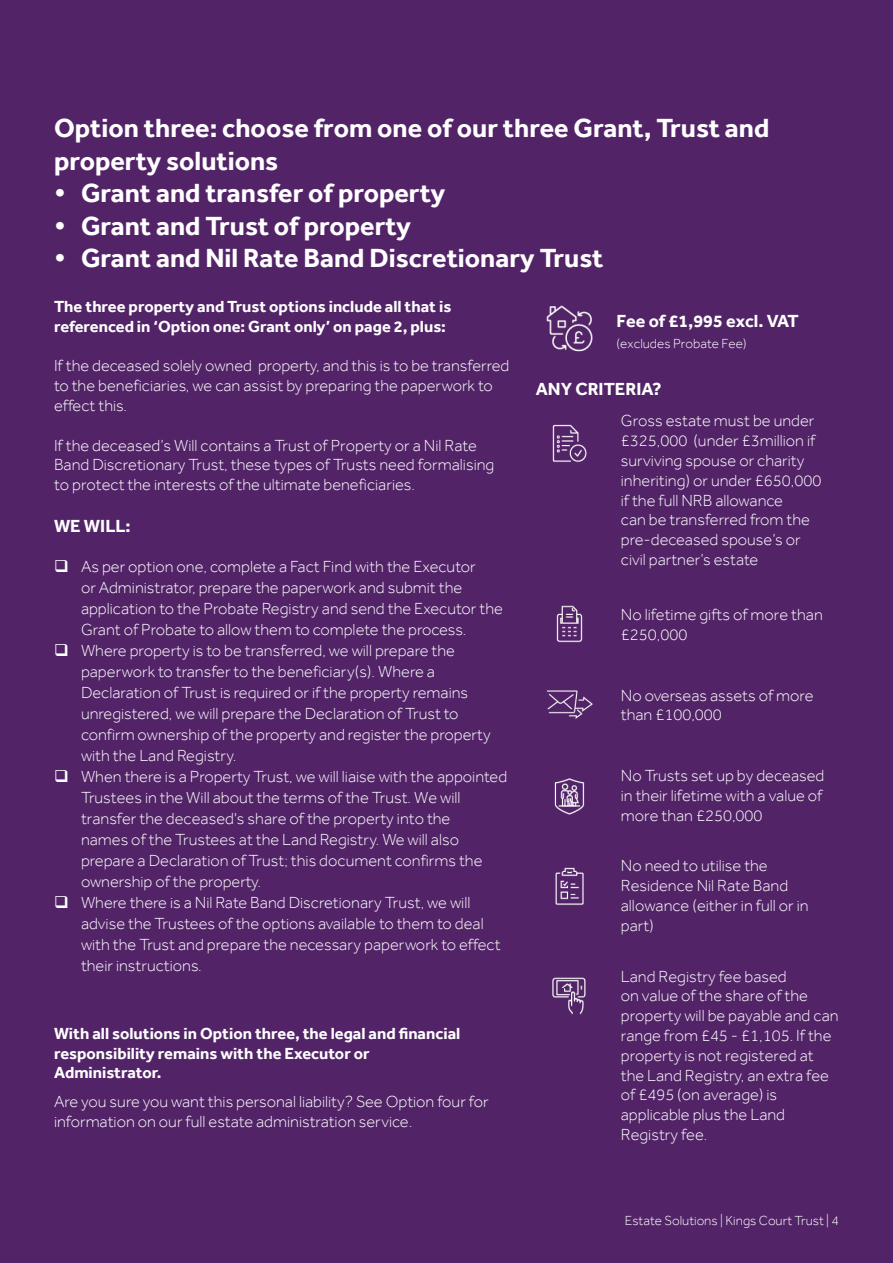
<style>
.page{position:relative;width:893px;height:1263px;background:#522467}
.page>*{position:absolute;margin:0;border:0;box-sizing:border-box;transform-origin:0 0}
.t1{font:700 27px/32.4px "Effra";color:#fff}
.t2{font:700 18px "Effra";color:#fff}
.t3{font:300 16.5px/19.8px "Effra";color:#fff}
.t4{font:700 16.5px/19.8px "Effra";color:#fff}
.t5{font:300 13.5px "Effra";color:#fff}
</style>
<div class="page">
<img style="left:546px;top:305px;width:47px;height:47px">
<img style="left:552px;top:424px;width:35px;height:38px">
<img style="left:556px;top:605px;width:27px;height:38px">
<img style="left:546px;top:690px;width:47px;height:29px">
<img style="left:554px;top:778px;width:31px;height:37px">
<img style="left:555px;top:867px;width:29px;height:38px">
<img style="left:552px;top:977px;width:34px;height:38px">
<p class="t1" style="left:54px;top:112px;width:717px">Option three: choose from one of our three Grant, Trust and property solutions</p>
<p class="t1" style="left:54px;top:176px;width:393px">• Grant and transfer of property</p>
<p class="t1" style="left:54px;top:209px;width:359px">• Grant and Trust of property</p>
<p class="t1" style="left:54px;top:241px;width:551px">• Grant and Nil Rate Band Discretionary Trust</p>
<p class="t4" style="left:54px;top:296px;width:399px">The three property and Trust options include all that is referenced in ‘Option one: Grant only’ on page 2, plus:</p>
<p class="t3" style="left:54px;top:356px;width:457px">If the deceased solely owned property, and this is to be transferred to the beneficiaries, we can assist by preparing the paperwork to effect this.</p>
<p class="t3" style="left:54px;top:435px;width:442px">If the deceased’s Will contains a Trust of Property or a Nil Rate<br>Band Discretionary Trust, these types of Trusts need formalising to protect the interests of the ultimate beneficiaries.</p>
<p class="t2" style="left:54px;top:514px;width:78px">WE WILL:</p>
<p class="t3" style="left:81px;top:556px;width:423px;line-height:21px">As per option one, complete a Fact Find with the Executor<br>or Administrator, prepare the paperwork and submit the application to the Probate Registry and send the Executor the Grant of Probate to allow them to complete the process.</p>
<p class="t3" style="left:81px;top:640px;width:411px;line-height:21px">Where property is to be transferred, we will prepare the paperwork to transfer to the beneficiary(s). Where a Declaration of Trust is required or if the property remains unregistered, we will prepare the Declaration of Trust to confirm ownership of the property and register the property with the Land Registry.</p>
<p class="t3" style="left:81px;top:766px;width:428px;line-height:21px">When there is a Property Trust, we will liaise with the appointed Trustees in the Will about the terms of the Trust. We will transfer the deceased's share of the property into the<br>names of the Trustees at the Land Registry. We will also prepare a Declaration of Trust; this document confirms the ownership of the property.</p>
<p class="t3" style="left:81px;top:892px;width:421px;line-height:21px">Where there is a Nil Rate Band Discretionary Trust, we will advise the Trustees of the options available to them to deal with the Trust and prepare the necessary paperwork to effect their instructions.</p>
<p class="t2" style="left:616px;top:310px;width:184px">Fee of £1,995 excl. VAT</p>
<p class="t5" style="left:616px;top:335px;width:132px">(excludes Probate Fee)</p>
<p class="t2" style="left:536px;top:378px;width:127px">ANY CRITERIA?</p>
<p class="t3" style="left:621px;top:411px;width:202px">Gross estate must be under £325,000 (under £3million if surviving spouse or charity inheriting) or under £650,000 if the full NRB allowance<br>can be transferred from the pre-deceased spouse’s or civil partner’s estate</p>
<p class="t3" style="left:621px;top:604px;width:203px">No lifetime gifts of more than £250,000</p>
<p class="t3" style="left:621px;top:685px;width:194px">No overseas assets of more than £100,000</p>
<p class="t3" style="left:621px;top:766px;width:205px;text-align:justify">No Trusts set up by deceased in their lifetime with a value of more than £250,000</p>
<p class="t3" style="left:621px;top:856px;width:189px">No need to utilise the<br>Residence Nil Rate Band allowance (either in full or in part)</p>
<p class="t3" style="left:621px;top:966px;width:219px">Land Registry fee based<br>on value of the share of the property will be payable and can range from £45 - £1,105. If the property is not registered at the Land Registry, an extra fee of £495 (on average) is applicable plus the Land<br>Registry fee.</p>
<p class="t4" style="left:54px;top:1023px;width:408px">With all solutions in Option three, the legal and financial responsibility remains with the Executor or</p>
<p class="t4" style="left:54px;top:1062px;width:109px">Administrator.</p>
<p class="t3" style="left:54px;top:1091px;width:436px">Are you sure you want this personal liability? See Option four for information on our full estate administration service.</p>
<p class="t5" style="left:625px;top:1213px;width:216px">Estate Solutions | Kings Court Trust | 4</p>
</div>
